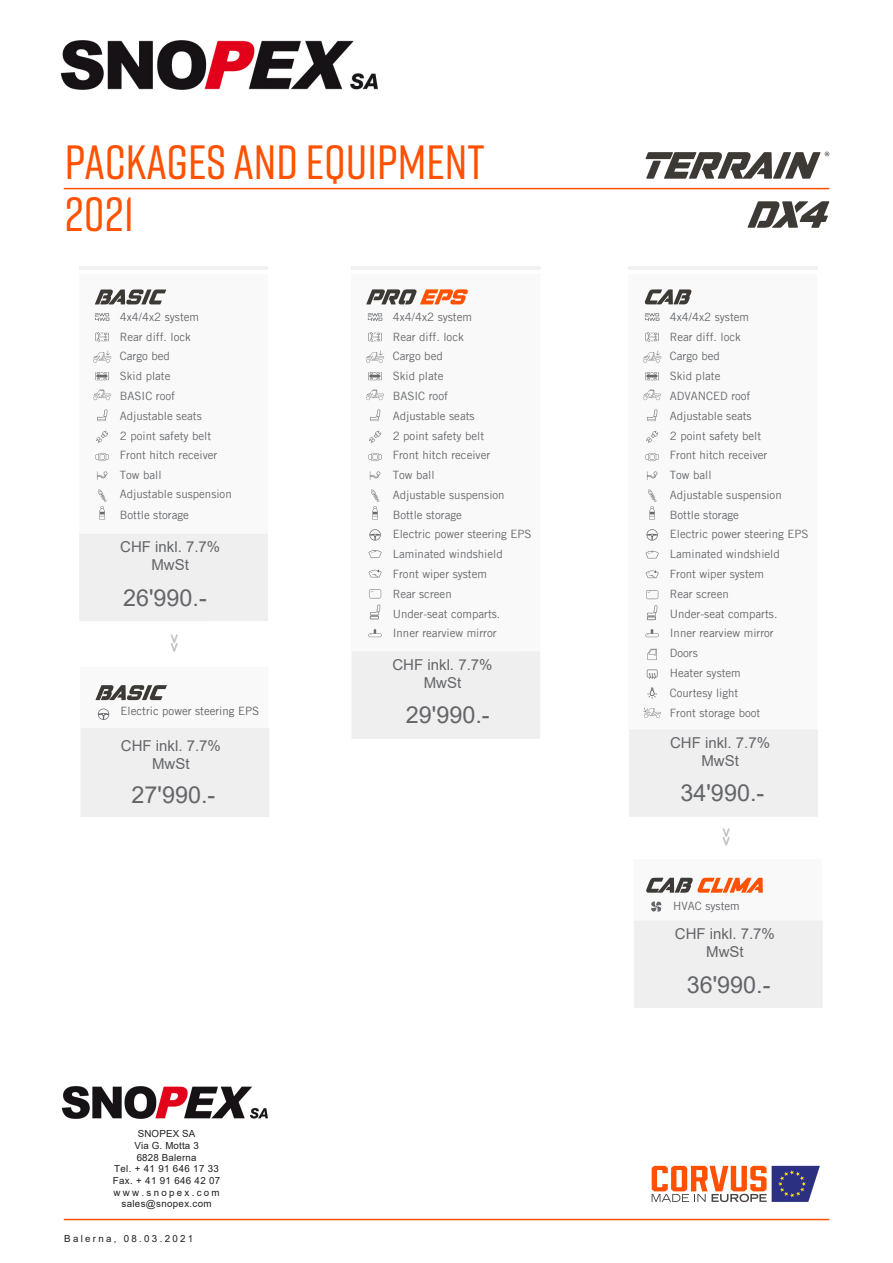
<style>
.page{position:relative;width:893px;height:1263px;background:#fff}
.page>*{position:absolute;margin:0;border:0;box-sizing:border-box;transform-origin:0 0}
.t1{font:500 48px/52.2px "Rift";color:#ff5100}
.t2{font:23.4px "Arial";color:#636569}
.t3{font:15px/18px "Arial";color:#636569;text-align:center}
.t4{font:11.55px/19.8px "Trade Gothic LT";color:#636569}
.t5{font:9.75px/11.7px "Arial";letter-spacing:.035em;color:#231f20;text-align:center}
.t6{font:9.75px "Arial";letter-spacing:.235em;color:#231f20}
</style>
<div class="page">
<div style="left:79px;top:534px;width:189px;height:87px;background:#efefef"></div>
<div style="left:80px;top:667px;width:189px;height:61px;background:#f9f9f9"></div>
<svg style="left:171px;top:634px;width:7px;height:18px"></svg>
<svg style="left:98px;top:708px;width:11px;height:12px"></svg>
<div style="left:633px;top:859px;width:189px;height:62px;background:#f9f9f9"></div>
<svg style="left:651px;top:901px;width:11px;height:11px"></svg>
<hr style="left:64px;top:1219px;width:765px;height:1px;background:#ff5100">
<svg style="left:652px;top:1165px;width:168px;height:37px"></svg>
<hr style="left:64px;top:188px;width:765px;height:1px;background:#ff5100">
<svg style="left:645px;top:152px;width:184px;height:27px"></svg>
<svg style="left:747px;top:201px;width:82px;height:27px"></svg>
<div style="left:351px;top:274px;width:190px;height:378px;background:#f9f9f9"></div>
<div style="left:628px;top:274px;width:190px;height:456px;background:#f9f9f9"></div>
<div style="left:79px;top:274px;width:189px;height:259px;background:#f9f9f9"></div>
<hr style="left:79px;top:266px;width:189px;height:4px;background:#efefef">
<hr style="left:351px;top:266px;width:190px;height:4px;background:#efefef">
<hr style="left:628px;top:266px;width:190px;height:4px;background:#efefef">
<svg style="left:646px;top:878px;width:117px;height:15px"></svg>
<svg style="left:645px;top:289px;width:47px;height:15px"></svg>
<svg style="left:366px;top:289px;width:102px;height:15px"></svg>
<svg style="left:95px;top:289px;width:71px;height:15px"></svg>
<svg style="left:95px;top:685px;width:72px;height:15px"></svg>
<img style="left:62px;top:41px;width:316px;height:49px">
<img style="left:63px;top:1087px;width:204px;height:31px">
<div style="left:80px;top:728px;width:189px;height:89px;background:#efefef"></div>
<div style="left:351px;top:651px;width:189px;height:88px;background:#efefef"></div>
<div style="left:629px;top:729px;width:189px;height:88px;background:#efefef"></div>
<svg style="left:723px;top:828px;width:7px;height:18px"></svg>
<div style="left:634px;top:920px;width:189px;height:88px;background:#efefef"></div>
<h1 class="t1" style="left:65px;top:134px;width:421px">PACKAGES AND EQUIPMENT<br>2021</h1>
<p class="t4" style="left:120px;top:307px;width:113px">4x4/4x2 system<br>Rear diff. lock<br>Cargo bed<br>Skid plate<br>BASIC roof<br>Adjustable seats<br>2 point safety belt<br>Front hitch receiver<br>Tow ball<br>Adjustable suspension</p>
<p class="t4" style="left:120px;top:504px;width:71px">Bottle storage</p>
<p class="t3" style="left:120px;top:538px;width:102px">CHF inkl. 7.7%<br>MwSt</p>
<h2 class="t2" style="left:123px;top:581px;width:85px">26'990.-</h2>
<p class="t4" style="left:120px;top:701px;width:140px">Electric power steering EPS</p>
<p class="t3" style="left:121px;top:737px;width:102px">CHF inkl. 7.7%<br>MwSt</p>
<h2 class="t2" style="left:132px;top:779px;width:85px">27'990.-</h2>
<p class="t5" style="left:113px;top:1128px;width:109px">SNOPEX SA<br>Via G. Motta 3<br>6828 Balerna<br>Tel. + 41 91 646 17 33<br>Fax. + 41 91 646 42 07 www.snopex.com sales@snopex.com</p>
<p class="t6" style="left:64px;top:1232px;width:131px">Balerna, 08.03.2021</p>
<p class="t4" style="left:393px;top:307px;width:140px">4x4/4x2 system<br>Rear diff. lock<br>Cargo bed<br>Skid plate<br>BASIC roof<br>Adjustable seats<br>2 point safety belt<br>Front hitch receiver<br>Tow ball<br>Adjustable suspension<br>Bottle storage<br>Electric power steering EPS<br>Laminated windshield<br>Front wiper system<br>Rear screen<br>Under-seat comparts.<br>Inner rearview mirror</p>
<p class="t3" style="left:392px;top:656px;width:102px">CHF inkl. 7.7%<br>MwSt</p>
<h2 class="t2" style="left:406px;top:699px;width:85px">29'990.-</h2>
<p class="t4" style="left:670px;top:307px;width:140px">4x4/4x2 system<br>Rear diff. lock<br>Cargo bed<br>Skid plate<br>ADVANCED roof<br>Adjustable seats<br>2 point safety belt<br>Front hitch receiver<br>Tow ball<br>Adjustable suspension<br>Bottle storage<br>Electric power steering EPS<br>Laminated windshield<br>Front wiper system<br>Rear screen<br>Under-seat comparts.<br>Inner rearview mirror<br>Doors<br>Heater system<br>Courtesy light<br>Front storage boot</p>
<p class="t3" style="left:670px;top:734px;width:102px">CHF inkl. 7.7%<br>MwSt</p>
<h2 class="t2" style="left:680px;top:777px;width:85px">34'990.-</h2>
<p class="t4" style="left:673px;top:896px;width:68px">HVAC system</p>
<p class="t3" style="left:675px;top:925px;width:102px">CHF inkl. 7.7%<br>MwSt</p>
<h2 class="t2" style="left:687px;top:968px;width:85px">36'990.-</h2>
</div>
